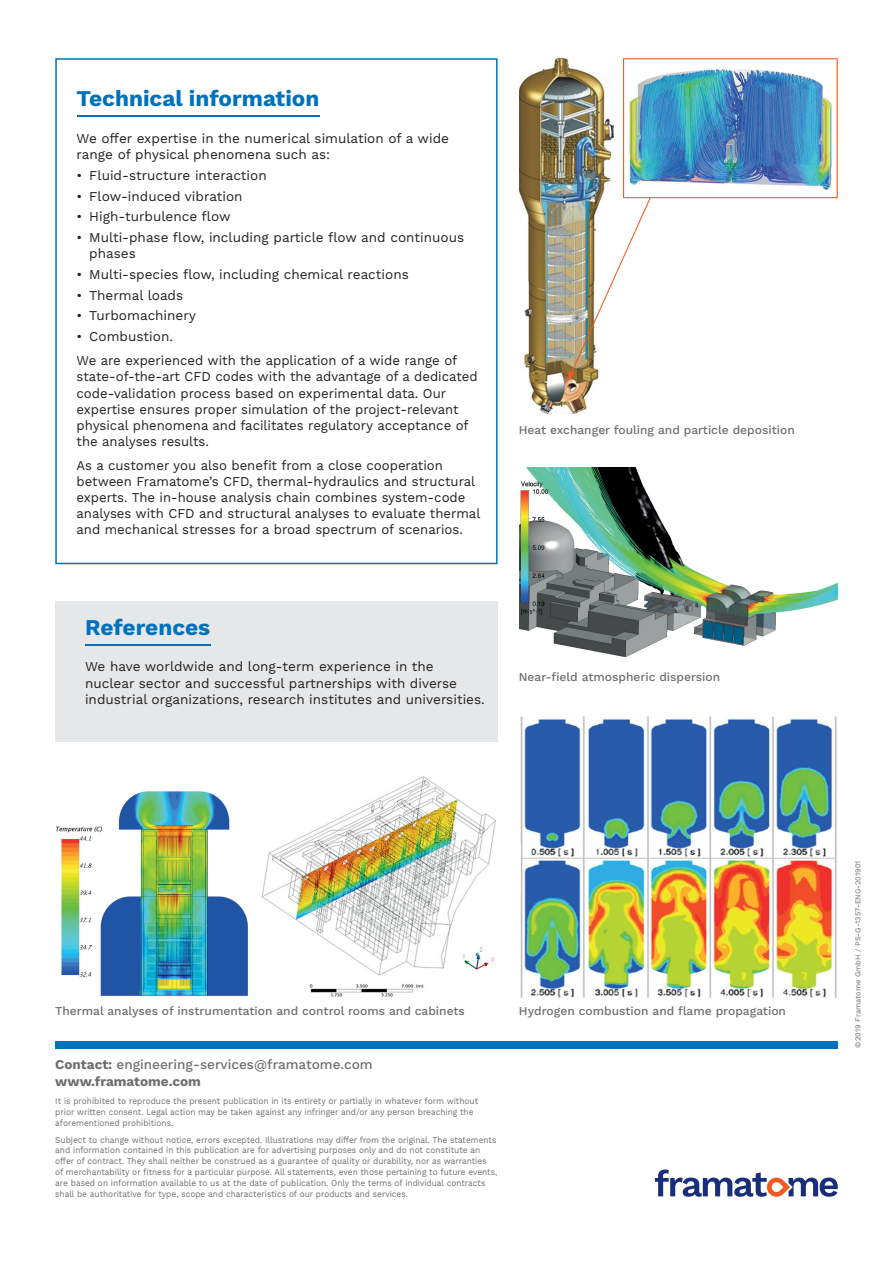
<style>
.page{position:relative;width:893px;height:1263px;background:#fff}
.page>*{position:absolute;margin:0;border:0;box-sizing:border-box;transform-origin:0 0}
.t1{font:700 22.5px "Work Sans";color:#0071bc}
.t2{font:13.5px/16px "Work Sans";color:#231f20}
.t3{font:500 13.5px/16.5px "Work Sans";color:#6d6e70}
.t4{font:500 12px "Work Sans";color:#6d6e70}
.t5{font:9px/10.8px "Work Sans";color:#6d6e70;scale:.92 1}
.t6{font:7.5px "Work Sans";color:#6d6e70}
.s1{font-weight:700}
</style>
<div class="page">
<div style="left:55px;top:1041px;width:783px;height:7px;background:#0071bc"></div>
<svg style="left:655px;top:1170px;width:183px;height:27px"></svg>
<img style="left:520px;top:467px;width:317px;height:191px">
<img style="left:520px;top:716px;width:317px;height:282px">
<svg style="left:55px;top:58px;width:442px;height:506px"></svg>
<hr style="left:77px;top:116px;width:242px;height:1px;background:#0071bc">
<div style="left:55px;top:601px;width:442px;height:140px;background:#e6e7e8"></div>
<hr style="left:85px;top:644px;width:125px;height:2px;background:#0071bc">
<img style="left:56px;top:791px;width:192px;height:205px">
<img style="left:261px;top:776px;width:235px;height:221px">
<div style="left:251px;top:812px;width:17px;height:12px;background:#fff"></div>
<img style="left:520px;top:58px;width:75px;height:356px">
<img style="left:568px;top:58px;width:270px;height:322px">
<h1 class="t1" style="left:77px;top:90px;width:244px">Technical information</h1>
<p class="t2" style="left:77px;top:132px;width:374px">We offer expertise in the numerical simulation of a wide range of physical phenomena such as:</p>
<p class="t2" style="left:77px;top:169px;width:192px">• Fluid-structure interaction</p>
<p class="t2" style="left:77px;top:189px;width:167px">• Flow-induced vibration</p>
<p class="t2" style="left:77px;top:210px;width:156px">• High-turbulence flow</p>
<p class="t2" style="left:89px;top:231px;width:376px;text-indent:-13px">• Multi-phase flow, including particle flow and continuous phases</p>
<p class="t2" style="left:77px;top:267px;width:334px">• Multi-species flow, including chemical reactions</p>
<p class="t2" style="left:77px;top:288px;width:108px">• Thermal loads</p>
<p class="t2" style="left:77px;top:309px;width:121px">• Turbomachinery</p>
<p class="t2" style="left:77px;top:326px;width:382px;line-height:24.3px">• Combustion.<br>We are experienced with the application of a wide range of</p>
<p class="t2" style="left:77px;top:370px;width:403px">state-of-the-art CFD codes with the advantage of a dedicated code-validation process based on experimental data. Our expertise ensures proper simulation of the project-relevant physical phenomena and facilitates regulatory acceptance of the analyses results.</p>
<p class="t2" style="left:77px;top:459px;width:405px">As a customer you also benefit from a close cooperation between Framatome’s CFD, thermal-hydraulics and structural experts. The in-house analysis chain combines system-code analyses with CFD and structural analyses to evaluate thermal and mechanical stresses for a broad spectrum of scenarios.</p>
<h1 class="t1" style="left:85px;top:619px;width:127px">References</h1>
<p class="t2" style="left:85px;top:659px;width:401px;line-height:16.5px">We have worldwide and long-term experience in the nuclear sector and successful partnerships with diverse industrial organizations, research institutes and universities.</p>
<p class="t4" style="left:519px;top:425px;width:277px">Heat exchanger fouling and particle deposition</p>
<p class="t4" style="left:519px;top:672px;width:203px">Near-field atmospheric dispersion</p>
<p class="t4" style="left:55px;top:1006px;width:411px">Thermal analyses of instrumentation and control rooms and cabinets</p>
<p class="t4" style="left:519px;top:1006px;width:269px">Hydrogen combustion and flame propagation</p>
<p class="t3" style="left:55px;top:1058px;width:319px"><span class="s1">Contact:</span> engineering-services@framatome.com <span class="s1">www.framatome.com</span></p>
<p class="t5" style="left:55px;top:1097px;width:461px">It is prohibited to reproduce the present publication in its entirety or partially in whatever form without prior written consent. Legal action may be taken against any infringer and/or any person breaching the aforementioned prohibitions.</p>
<p class="t5" style="left:55px;top:1135px;width:482px">Subject to change without notice, errors excepted. Illustrations may differ from the original. The statements and information contained in this publication are for advertising purposes only and do not constitute an offer of contract. They shall neither be construed as a guarantee of quality or durability, nor as warranties<br>of merchantability or fitness for a particular purpose. All statements, even those pertaining to future events, are based on information available to us at the date of publication. Only the terms of individual contracts shall be authoritative for type, scope and characteristics of our products and services.</p>
<p class="t6" style="left:855px;top:1048px;width:189px;rotate:-90deg">© 2019 Framatome GmbH / PS-G-1357-ENG-201901</p>
</div>
